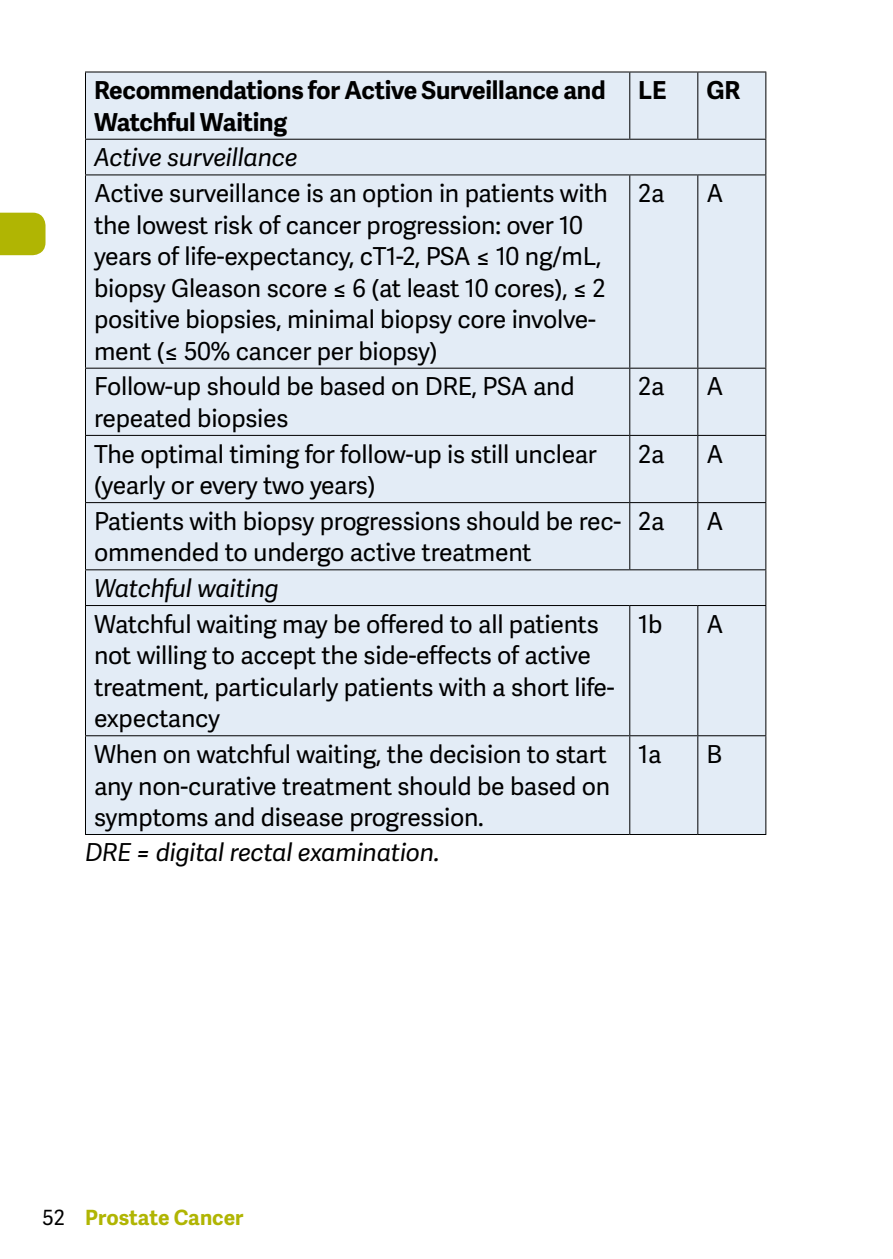
<style>
.page{position:relative;width:893px;height:1259px;background:#fff}
.page>*{position:absolute;margin:0;border:0;box-sizing:border-box;transform-origin:0 0}
.t1{font:24.6px/31.5px "Adelle Sans";letter-spacing:-.01em;color:#000}
.t2{font:italic 24.6px "Adelle Sans";letter-spacing:-.01em;color:#000}
.t3{font:700 24.6px/31.5px "Adelle Sans";letter-spacing:-.01em;color:#000}
.t4{font:700 21px "Adelle Sans";color:#b0b503}
.s1{font-weight:400;color:#000}
</style>
<div class="page">
<div style="left:0;top:213px;width:46px;height:42px;background:#b0b503"></div>
<div style="left:86px;top:72px;width:679px;height:762px;background:#e3ecf6"></div>
<hr style="left:85px;top:71px;width:545px;height:1px;background:#000">
<hr style="left:85px;top:72px;width:1px;height:67px;background:#000">
<hr style="left:630px;top:71px;width:68px;height:1px;background:#000">
<hr style="left:629px;top:72px;width:1px;height:67px;background:#000">
<hr style="left:698px;top:71px;width:68px;height:1px;background:#000">
<hr style="left:697px;top:72px;width:1px;height:67px;background:#000">
<hr style="left:765px;top:72px;width:1px;height:67px;background:#000">
<hr style="left:85px;top:139px;width:545px;height:1px;background:#000">
<hr style="left:85px;top:140px;width:1px;height:34px;background:#000">
<hr style="left:630px;top:139px;width:68px;height:1px;background:#000">
<hr style="left:698px;top:139px;width:68px;height:1px;background:#000">
<hr style="left:765px;top:140px;width:1px;height:34px;background:#000">
<hr style="left:85px;top:174px;width:545px;height:1px;background:#000">
<hr style="left:85px;top:175px;width:1px;height:193px;background:#000">
<hr style="left:630px;top:174px;width:68px;height:1px;background:#000">
<hr style="left:629px;top:175px;width:1px;height:193px;background:#000">
<hr style="left:698px;top:174px;width:68px;height:1px;background:#000">
<hr style="left:697px;top:175px;width:1px;height:193px;background:#000">
<hr style="left:765px;top:175px;width:1px;height:193px;background:#000">
<hr style="left:85px;top:368px;width:545px;height:1px;background:#000">
<hr style="left:85px;top:369px;width:1px;height:66px;background:#000">
<hr style="left:630px;top:368px;width:68px;height:1px;background:#000">
<hr style="left:629px;top:369px;width:1px;height:66px;background:#000">
<hr style="left:698px;top:368px;width:68px;height:1px;background:#000">
<hr style="left:697px;top:369px;width:1px;height:66px;background:#000">
<hr style="left:765px;top:369px;width:1px;height:66px;background:#000">
<hr style="left:85px;top:435px;width:545px;height:1px;background:#000">
<hr style="left:85px;top:436px;width:1px;height:66px;background:#000">
<hr style="left:630px;top:435px;width:68px;height:1px;background:#000">
<hr style="left:629px;top:436px;width:1px;height:66px;background:#000">
<hr style="left:698px;top:435px;width:68px;height:1px;background:#000">
<hr style="left:697px;top:436px;width:1px;height:66px;background:#000">
<hr style="left:765px;top:436px;width:1px;height:66px;background:#000">
<hr style="left:85px;top:502px;width:545px;height:1px;background:#000">
<hr style="left:85px;top:503px;width:1px;height:66px;background:#000">
<hr style="left:630px;top:502px;width:68px;height:1px;background:#000">
<hr style="left:629px;top:503px;width:1px;height:66px;background:#000">
<hr style="left:698px;top:502px;width:68px;height:1px;background:#000">
<hr style="left:697px;top:503px;width:1px;height:66px;background:#000">
<hr style="left:765px;top:503px;width:1px;height:66px;background:#000">
<hr style="left:85px;top:569px;width:545px;height:1px;background:#000">
<hr style="left:85px;top:570px;width:1px;height:35px;background:#000">
<hr style="left:630px;top:569px;width:68px;height:1px;background:#000">
<hr style="left:698px;top:569px;width:68px;height:1px;background:#000">
<hr style="left:765px;top:570px;width:1px;height:35px;background:#000">
<hr style="left:85px;top:605px;width:545px;height:1px;background:#000">
<hr style="left:85px;top:606px;width:1px;height:129px;background:#000">
<hr style="left:630px;top:605px;width:68px;height:1px;background:#000">
<hr style="left:629px;top:606px;width:1px;height:129px;background:#000">
<hr style="left:698px;top:605px;width:68px;height:1px;background:#000">
<hr style="left:697px;top:606px;width:1px;height:129px;background:#000">
<hr style="left:765px;top:606px;width:1px;height:129px;background:#000">
<hr style="left:85px;top:735px;width:545px;height:1px;background:#000">
<hr style="left:85px;top:736px;width:1px;height:98px;background:#000">
<hr style="left:630px;top:735px;width:68px;height:1px;background:#000">
<hr style="left:629px;top:736px;width:1px;height:98px;background:#000">
<hr style="left:698px;top:735px;width:68px;height:1px;background:#000">
<hr style="left:697px;top:736px;width:1px;height:98px;background:#000">
<hr style="left:765px;top:736px;width:1px;height:98px;background:#000">
<hr style="left:85px;top:834px;width:545px;height:1px;background:#000">
<hr style="left:630px;top:834px;width:68px;height:1px;background:#000">
<hr style="left:698px;top:834px;width:68px;height:1px;background:#000">
<p class="t3" style="left:94px;top:74px;width:513px">Recommendations for Active Surveillance and<br>Watchful Waiting</p>
<p class="t3" style="left:638px;top:74px;width:30px">LE</p>
<p class="t3" style="left:706px;top:74px;width:35px">GR</p>
<p class="t2" style="left:94px;top:140px;width:205px">Active surveillance</p>
<p class="t1" style="left:94px;top:177px;width:515px">Active surveillance is an option in patients with the lowest risk of cancer progression: over 10 years of life-expectancy, cT1-2, PSA ≤ 10 ng/mL, biopsy Gleason score ≤ 6 (at least 10 cores), ≤ 2 positive biopsies, minimal biopsy core involve&shy;ment (≤ 50% cancer per biopsy)</p>
<p class="t1" style="left:638px;top:177px;width:28px">2a</p>
<p class="t1" style="left:706px;top:177px;width:19px">A</p>
<p class="t1" style="left:94px;top:370px;width:482px">Follow-up should be based on DRE, PSA and repeated biopsies</p>
<p class="t1" style="left:638px;top:370px;width:28px">2a</p>
<p class="t1" style="left:706px;top:370px;width:19px">A</p>
<p class="t1" style="left:94px;top:437px;width:504px">The optimal timing for follow-up is still unclear (yearly or every two years)</p>
<p class="t1" style="left:638px;top:437px;width:28px">2a</p>
<p class="t1" style="left:706px;top:437px;width:19px">A</p>
<p class="t1" style="left:94px;top:504px;width:529px">Patients with biopsy progressions should be rec&shy;ommended to undergo active treatment</p>
<p class="t1" style="left:638px;top:504px;width:28px">2a</p>
<p class="t1" style="left:706px;top:504px;width:19px">A</p>
<p class="t2" style="left:94px;top:570px;width:186px">Watchful waiting</p>
<p class="t1" style="left:94px;top:607px;width:522px">Watchful waiting may be offered to all patients not willing to accept the side-effects of active treatment, particularly patients with a short life&shy;expectancy</p>
<p class="t1" style="left:638px;top:607px;width:26px">1b</p>
<p class="t1" style="left:706px;top:607px;width:19px">A</p>
<p class="t1" style="left:94px;top:737px;width:518px">When on watchful waiting, the decision to start any non-curative treatment should be based on symptoms and disease progression.</p>
<p class="t1" style="left:638px;top:738px;width:25px">1a</p>
<p class="t1" style="left:706px;top:738px;width:17px">B</p>
<p class="t2" style="left:85px;top:834px;width:356px">DRE = digital rectal examination.</p>
<p class="t4" style="left:43px;top:1202px;width:202px"><span class="s1">52</span> Prostate Cancer</p>
</div>
